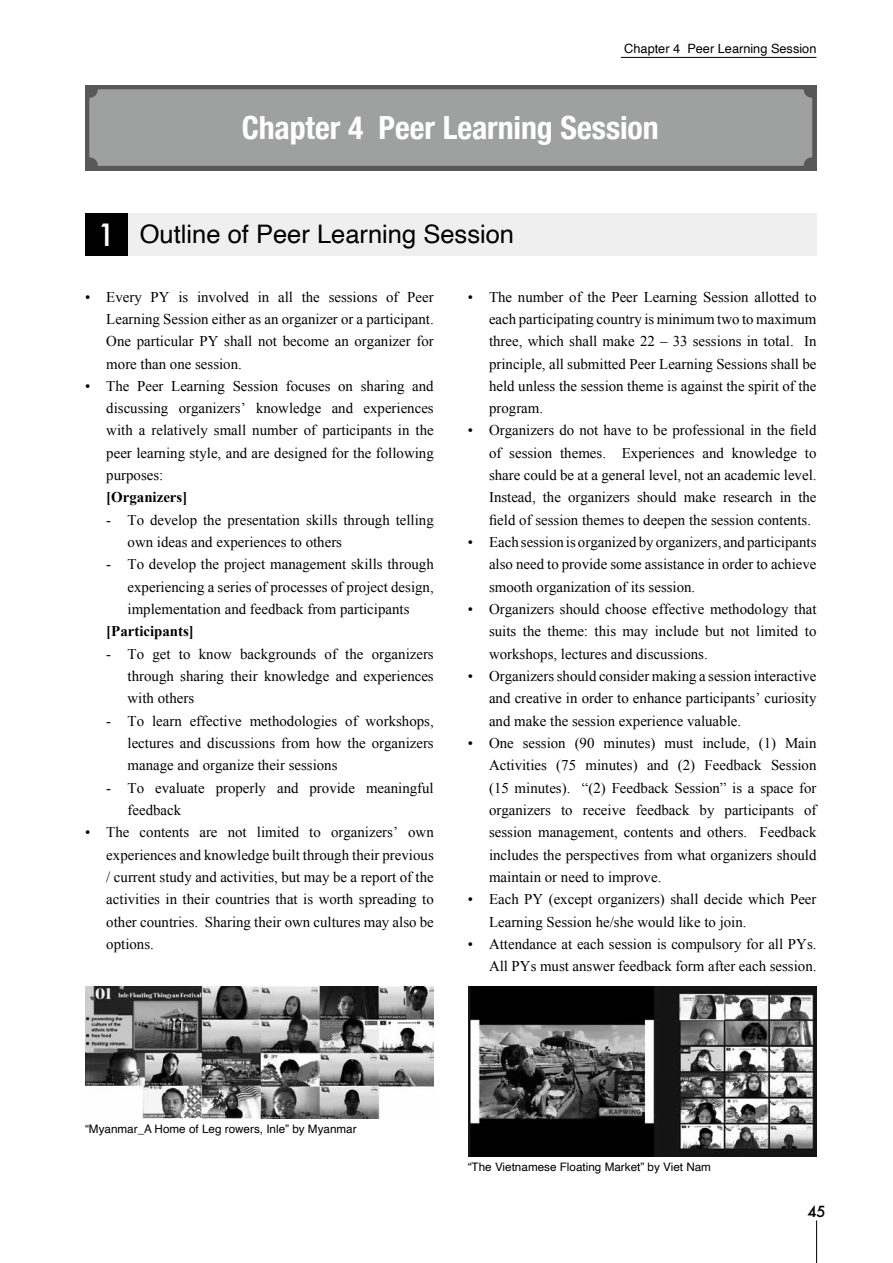
<style>
.page{position:relative;width:893px;height:1263px;background:#fff}
.page>*{position:absolute;margin:0;border:0;box-sizing:border-box;transform-origin:0 0}
.t1{font:700 condensed 31.95px "Helvetica Neue";letter-spacing:-.005em;color:#fff}
.t2{font:25.5px "Helvetica";color:#000}
.t3{font:14.85px/22.4px "Times New Roman";color:#000;text-align:justify}
.t4{font:700 14.85px "Times New Roman";color:#000}
.t5{font:500 14.85px "Futura";color:#000}
.t6{font:12.75px "Helvetica";color:#000}
.t7{font:11.7px "Helvetica";color:#000}
.s1{font-family:"Futura";font-weight:500;font-size:29.7px;color:#fff}
</style>
<div class="page">
<hr style="left:816px;top:1220px;width:1px;height:43px;background:#000">
<hr style="left:621px;top:57px;width:195px;height:1px;background:#000">
<div style="left:85px;top:85px;width:731px;height:85px;background:#595757"></div>
<div style="left:89px;top:89px;width:723px;height:77px;background:#9fa0a0;border-radius:9px"></div>
<div style="left:85px;top:213px;width:731px;height:43px;background:#efefef"></div>
<div style="left:85px;top:213px;width:43px;height:43px;background:#000"></div>
<img style="left:85px;top:986px;width:349px;height:132px">
<img style="left:469px;top:986px;width:347px;height:171px">
<p class="t6" style="left:624px;top:38px;width:194px">Chapter 4 Peer Learning Session</p>
<h1 class="t1" style="left:242px;top:101px;width:418px">Chapter 4 Peer Learning Session</h1>
<h2 class="t2" style="left:97px;top:215px;width:419px"><span class="s1">1</span> Outline of Peer Learning Session</h2>
<p class="t3" style="left:106px;top:285px;width:329px;text-indent:-21px">• Every PY is involved in all the sessions of Peer Learning Session either as an organizer or a participant.<br>One particular PY shall not become an organizer for more than one session.</p>
<p class="t3" style="left:106px;top:374px;width:329px;text-indent:-21px">• The Peer Learning Session focuses on sharing and discussing organizers’ knowledge and experiences with a relatively small number of participants in the peer learning style, and are designed for the following purposes:</p>
<p class="t4" style="left:106px;top:487px;width:83px">[Organizers]</p>
<p class="t3" style="left:128px;top:508px;width:308px;text-indent:-21px">- To develop the presentation skills through telling own ideas and experiences to others</p>
<p class="t3" style="left:128px;top:553px;width:308px;text-indent:-21px">- To develop the project management skills through experiencing a series of processes of project design, implementation and feedback from participants</p>
<p class="t4" style="left:106px;top:621px;width:89px">[Participants]</p>
<p class="t3" style="left:128px;top:642px;width:308px;text-indent:-21px">- To get to know backgrounds of the organizers through sharing their knowledge and experiences with others</p>
<p class="t3" style="left:128px;top:709px;width:308px;text-indent:-21px">- To learn effective methodologies of workshops, lectures and discussions from how the organizers manage and organize their sessions</p>
<p class="t3" style="left:128px;top:776px;width:308px;text-indent:-21px">- To evaluate properly and provide meaningful feedback</p>
<p class="t3" style="left:106px;top:821px;width:329px;text-indent:-21px">• The contents are not limited to organizers’ own experiences and knowledge built through their previous / current study and activities, but may be a report of the activities in their countries that is worth spreading to other countries. Sharing their own cultures may also be options.</p>
<p class="t3" style="left:489px;top:285px;width:329px;text-indent:-21px">• The number of the Peer Learning Session allotted to each participating country is minimum two to maximum three, which shall make 22 – 33 sessions in total. In principle, all submitted Peer Learning Sessions shall be held unless the session theme is against the spirit of the program.</p>
<p class="t3" style="left:489px;top:419px;width:329px;text-indent:-21px">• Organizers do not have to be professional in the field of session themes. Experiences and knowledge to share could be at a general level, not an academic level.<br>Instead, the organizers should make research in the field of session themes to deepen the session contents.</p>
<p class="t3" style="left:489px;top:531px;width:329px;text-indent:-21px">• Each session is organized by organizers, and participants also need to provide some assistance in order to achieve smooth organization of its session.</p>
<p class="t3" style="left:489px;top:598px;width:329px;text-indent:-21px">• Organizers should choose effective methodology that suits the theme: this may include but not limited to workshops, lectures and discussions.</p>
<p class="t3" style="left:489px;top:665px;width:329px;text-indent:-21px">• Organizers should consider making a session interactive and creative in order to enhance participants’ curiosity and make the session experience valuable.</p>
<p class="t3" style="left:489px;top:732px;width:329px;text-indent:-21px">• One session (90 minutes) must include, (1) Main Activities (75 minutes) and (2) Feedback Session (15 minutes). “(2) Feedback Session” is a space for organizers to receive feedback by participants of session management, contents and others. Feedback includes the perspectives from what organizers should maintain or need to improve.</p>
<p class="t3" style="left:489px;top:888px;width:329px;text-indent:-21px">• Each PY (except organizers) shall decide which Peer<br>Learning Session he/she would like to join.</p>
<p class="t3" style="left:468px;top:932px;width:350px;text-align:right">• Attendance at each session is compulsory for all PYs.<br>All PYs must answer feedback form after each session.</p>
<p class="t7" style="left:85px;top:1119px;width:273px">“Myanmar_A Home of Leg rowers, Inle” by Myanmar</p>
<p class="t7" style="left:468px;top:1158px;width:245px">“The Vietnamese Floating Market” by Viet Nam</p>
<p class="t5" style="left:807px;top:1201px;width:20px">45</p>
</div>
